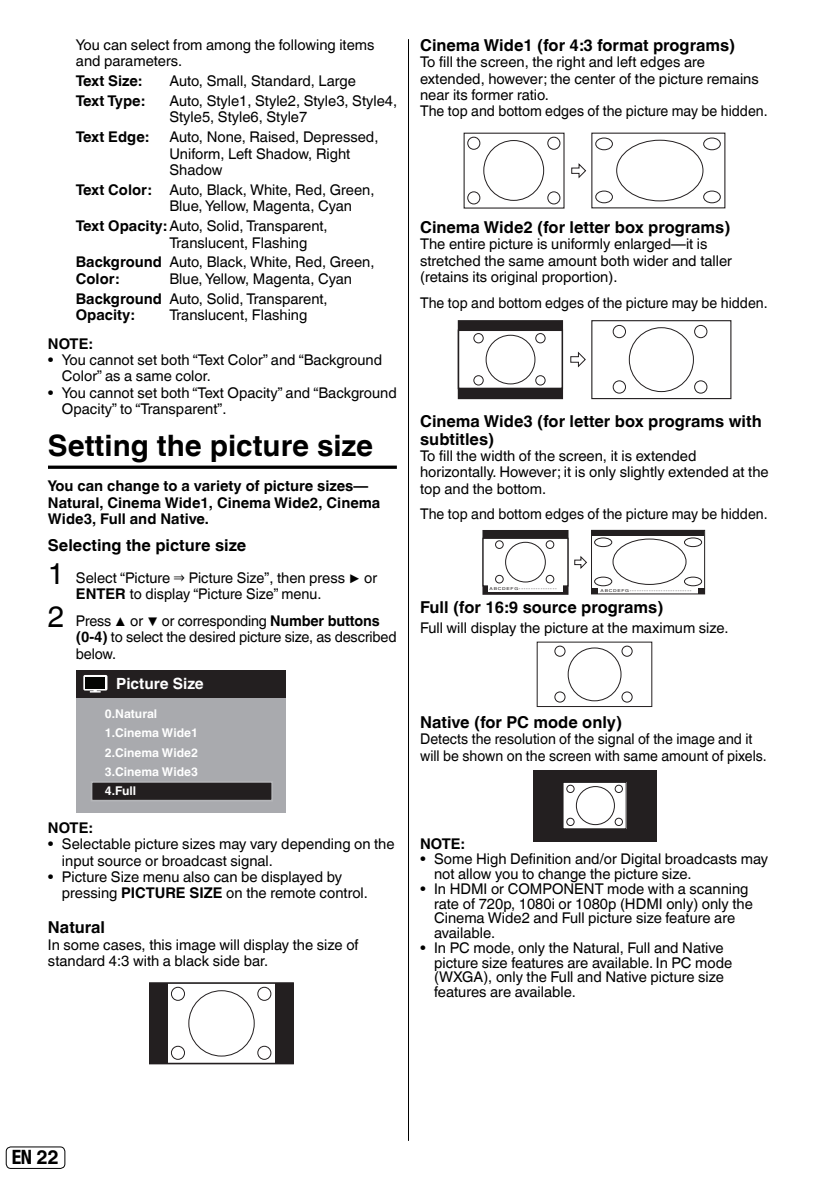
<style>
.page{position:relative;width:831px;height:1180px;background:#fff}
.page>*{position:absolute;margin:0;border:0;box-sizing:border-box;transform-origin:0 0}
.t1{font:700 29.6px "Helvetica World";color:#000}
.t2{font:700 condensed 19.6px "Helvetica Neue LT Com";color:#000}
.t3{font:700 16.4px/18px "Helvetica World";color:#000}
.t4{font:700 15.4px "Helvetica World";color:#fff}
.t5{font:14.8px/16.4px "Helvetica World";color:#000}
.t6{font:14.8px/16.4px "Helvetica World";color:#000;scale:.96 1}
.t7{font:700 14.8px/16.4px "Helvetica World";color:#000}
.t8{font:700 12px/19.2px "Helvetica World";color:#fff}
.t9{font:4px "Helvetica World";color:#231f20;scale:1.26 1}
.s1{font-weight:700}
.s2{font-size:29.6px}
.s3{font-family:"Helvetica World";font-stretch:normal}
</style>
<div class="page">
<hr style="left:408px;top:39px;width:1px;height:1102px;background:#000">
<div style="left:6px;top:1147px;width:59px;height:22px;border:1px solid #000;border-radius:5px"></div>
<hr style="left:48px;top:466px;width:349px;height:3px;background:#000">
<div style="left:76px;top:695px;width:209px;height:118px;background:#a9aaae"></div>
<div style="left:76px;top:670px;width:209px;height:28px;background:#231f20"></div>
<div style="left:91px;top:782px;width:181px;height:19px;background:#231f20"></div>
<div style="left:91px;top:781px;width:182px;height:21px;border:2px solid #b4b5b8"></div>
<svg style="left:83px;top:675px;width:24px;height:18px"></svg>
<div style="left:85px;top:677px;width:20px;height:11px;background:#040503"></div>
<div style="left:150px;top:983px;width:18px;height:81px;background:#231f20"></div>
<div style="left:275px;top:983px;width:18px;height:81px;background:#231f20"></div>
<div style="left:149px;top:982px;width:145px;height:82px;border:2px solid #231f20"></div>
<svg style="left:171px;top:987px;width:100px;height:73px"></svg>
<svg style="left:463px;top:132px;width:263px;height:77px"></svg>
<div style="left:591px;top:133px;width:133px;height:75px;background:#fff"></div>
<svg style="left:467px;top:137px;width:253px;height:68px"></svg>
<div style="left:458px;top:321px;width:104px;height:77px;background:#231f20"></div>
<div style="left:457px;top:320px;width:106px;height:79px;border:1px solid #231f20"></div>
<div style="left:458px;top:330px;width:104px;height:58px;background:#fff"></div>
<div style="left:457px;top:330px;width:106px;height:59px;border:1px solid #231f20"></div>
<div style="left:591px;top:320px;width:140px;height:79px;border:1px solid #231f20"></div>
<svg style="left:473px;top:325px;width:234px;height:69px"></svg>
<div style="left:591px;top:530px;width:113px;height:64px;background:linear-gradient(to right,#fff,#fff)"></div>
<div style="left:591px;top:530px;width:113px;height:5px;background:#231f20"></div>
<div style="left:483px;top:531px;width:85px;height:63px;background:#231f20"></div>
<div style="left:482px;top:530px;width:86px;height:65px;border:1px solid #231f20"></div>
<div style="left:483px;top:538px;width:85px;height:48px;background:#fff"></div>
<div style="left:482px;top:538px;width:86px;height:49px;border:1px solid #231f20"></div>
<div style="left:488px;top:584px;width:74px;height:7px;background:#fff"></div>
<svg style="left:495px;top:537px;width:209px;height:57px"></svg>
<svg style="left:536px;top:641px;width:117px;height:66px"></svg>
<div style="left:537px;top:642px;width:114px;height:65px;background:#fff"></div>
<div style="left:536px;top:642px;width:116px;height:65px;border:1px solid #231f20"></div>
<svg style="left:554px;top:646px;width:78px;height:57px"></svg>
<div style="left:533px;top:770px;width:123px;height:71px;background:#231f20"></div>
<div style="left:563px;top:782px;width:63px;height:47px;background:#fff"></div>
<div style="left:562px;top:782px;width:64px;height:47px;border:1px solid #231f20"></div>
<svg style="left:566px;top:785px;width:56px;height:41px"></svg>
<p class="t5" style="left:76px;top:35px;width:300px">You can select from among the following items and parameters.</p>
<p class="t7" style="left:76px;top:71px;width:68px">Text Size:</p>
<p class="t5" style="left:169px;top:71px;width:188px">Auto, Small, Standard, Large</p>
<p class="t7" style="left:76px;top:91px;width:70px">Text Type:</p>
<p class="t5" style="left:169px;top:91px;width:229px">Auto, Style1, Style2, Style3, Style4,<br>Style5, Style6, Style7</p>
<p class="t7" style="left:76px;top:127px;width:74px">Text Edge:</p>
<p class="t5" style="left:169px;top:127px;width:210px">Auto, None, Raised, Depressed,<br>Uniform, Left Shadow, Right<br>Shadow</p>
<p class="t5" style="left:169px;top:180px;width:207px;text-indent:-93px"><span class="s1">Text Color:</span> Auto, Black, White, Red, Green,<br>Blue, Yellow, Magenta, Cyan</p>
<p class="t5" style="left:169px;top:216px;width:160px;text-indent:-93px"><span class="s1">Text Opacity:</span> Auto, Solid, Transparent,<br>Translucent, Flashing</p>
<p class="t7" style="left:76px;top:253px;width:88px">Background<br>Color:</p>
<p class="t5" style="left:169px;top:253px;width:207px">Auto, Black, White, Red, Green,<br>Blue, Yellow, Magenta, Cyan</p>
<p class="t7" style="left:76px;top:289px;width:88px">Background<br>Opacity:</p>
<p class="t5" style="left:169px;top:289px;width:160px">Auto, Solid, Transparent,<br>Translucent, Flashing</p>
<p class="t7" style="left:48px;top:334px;width:46px">NOTE:</p>
<p class="t5" style="left:62px;top:350px;width:336px">You cannot set both “Text Color” and “Background Color” as a same color.<br>You cannot set both “Text Opacity” and “Background Opacity” to “Transparent”.</p>
<h1 class="t1" style="left:48px;top:422px;width:326px">Setting the picture size</h1>
<p class="t7" style="left:48px;top:476px;width:334px">You can change to a variety of picture sizes—<br>Natural, Cinema Wide1, Cinema Wide2, Cinema<br>Wide3, Full and Native.</p>
<p class="t3" style="left:48px;top:535px;width:200px">Selecting the picture size</p>
<p class="t5" style="left:76px;top:568px;width:303px;text-indent:-28px"><span class="s2">1</span> Select “Picture ⇒ Picture Size”, then press ▶ or<br><span class="s1">ENTER</span> to display “Picture Size” menu.</p>
<p class="t5" style="left:76px;top:611px;width:322px;text-indent:-28px"><span class="s2">2</span> Press ▲ or ▼ or corresponding <span class="s1">Number buttons (0-4)</span> to select the desired picture size, as described below.</p>
<p class="t4" style="left:116px;top:678px;width:89px">Picture Size</p>
<p class="t8" style="left:105px;top:725px;width:95px">1.Cinema Wide1<br>2.Cinema Wide2</p>
<p class="t5" style="left:48px;top:350px;width:7px">•</p>
<p class="t5" style="left:48px;top:383px;width:7px">•</p>
<p class="t8" style="left:105px;top:706px;width:54px">0.Natural</p>
<p class="t8" style="left:105px;top:763px;width:95px">3.Cinema Wide3</p>
<p class="t8" style="left:105px;top:783px;width:33px">4.Full</p>
<p class="t7" style="left:48px;top:818px;width:46px">NOTE:</p>
<p class="t5" style="left:62px;top:834px;width:334px">Selectable picture sizes may vary depending on the input source or broadcast signal.<br>Picture Size menu also can be displayed by pressing <span class="s1">PICTURE SIZE</span> on the remote control.</p>
<p class="t5" style="left:48px;top:834px;width:7px">•</p>
<p class="t5" style="left:48px;top:867px;width:7px">•</p>
<p class="t3" style="left:48px;top:917px;width:59px">Natural</p>
<p class="t5" style="left:48px;top:935px;width:312px">In some cases, this image will display the size of standard 4:3 with a black side bar.</p>
<p class="t3" style="left:420px;top:34px;width:316px">Cinema Wide1 (for 4:3 format programs)</p>
<p class="t5" style="left:420px;top:52px;width:349px">To fill the screen, the right and left edges are extended, however; the center of the picture remains near its former ratio.<br>The top and bottom edges of the picture may be hidden.</p>
<p class="t3" style="left:420px;top:216px;width:312px">Cinema Wide2 (for letter box programs)</p>
<p class="t5" style="left:420px;top:234px;width:313px">The entire picture is uniformly enlarged—it is stretched the same amount both wider and taller (retains its original proportion).</p>
<p class="t6" style="left:420px;top:293px;width:363px">The top and bottom edges of the picture may be hidden.</p>
<p class="t3" style="left:420px;top:410px;width:343px">Cinema Wide3 (for letter box programs with subtitles)</p>
<p class="t5" style="left:420px;top:446px;width:350px">To fill the width of the screen, it is extended horizontally. However; it is only slightly extended at the top and the bottom.</p>
<p class="t6" style="left:420px;top:504px;width:363px">The top and bottom edges of the picture may be hidden.</p>
<p class="t9" style="left:489px;top:587px;width:55px">A B C D E F G - - - - - - - - - - - - - - - -</p>
<p class="t3" style="left:420px;top:597px;width:245px">Full (for 16:9 source programs)</p>
<p class="t5" style="left:420px;top:618px;width:310px">Full will display the picture at the maximum size.</p>
<p class="t3" style="left:420px;top:711px;width:203px">Native (for PC mode only)</p>
<p class="t6" style="left:420px;top:729px;width:362px">Detects the resolution of the signal of the image and it will be shown on the screen with same amount of pixels.</p>
<p class="t7" style="left:420px;top:835px;width:46px">NOTE:</p>
<p class="t5" style="left:434px;top:850px;width:335px;line-height:14.8px">Some High Definition and/or Digital broadcasts may not allow you to change the picture size.<br>In HDMI or COMPONENT mode with a scanning rate of 720p, 1080i or 1080p (HDMI only) only the Cinema Wide2 and Full picture size feature are available.<br>In PC mode, only the Natural, Full and Native picture size features are available. In PC mode (WXGA), only the Full and Native picture size features are available.</p>
<p class="t5" style="left:420px;top:843px;width:7px;line-height:29.6px">• •</p>
<p class="t5" style="left:420px;top:938px;width:7px">•</p>
<h2 class="t2" style="left:12px;top:1150px;width:48px">EN <span class="s3">22</span></h2>
</div>
